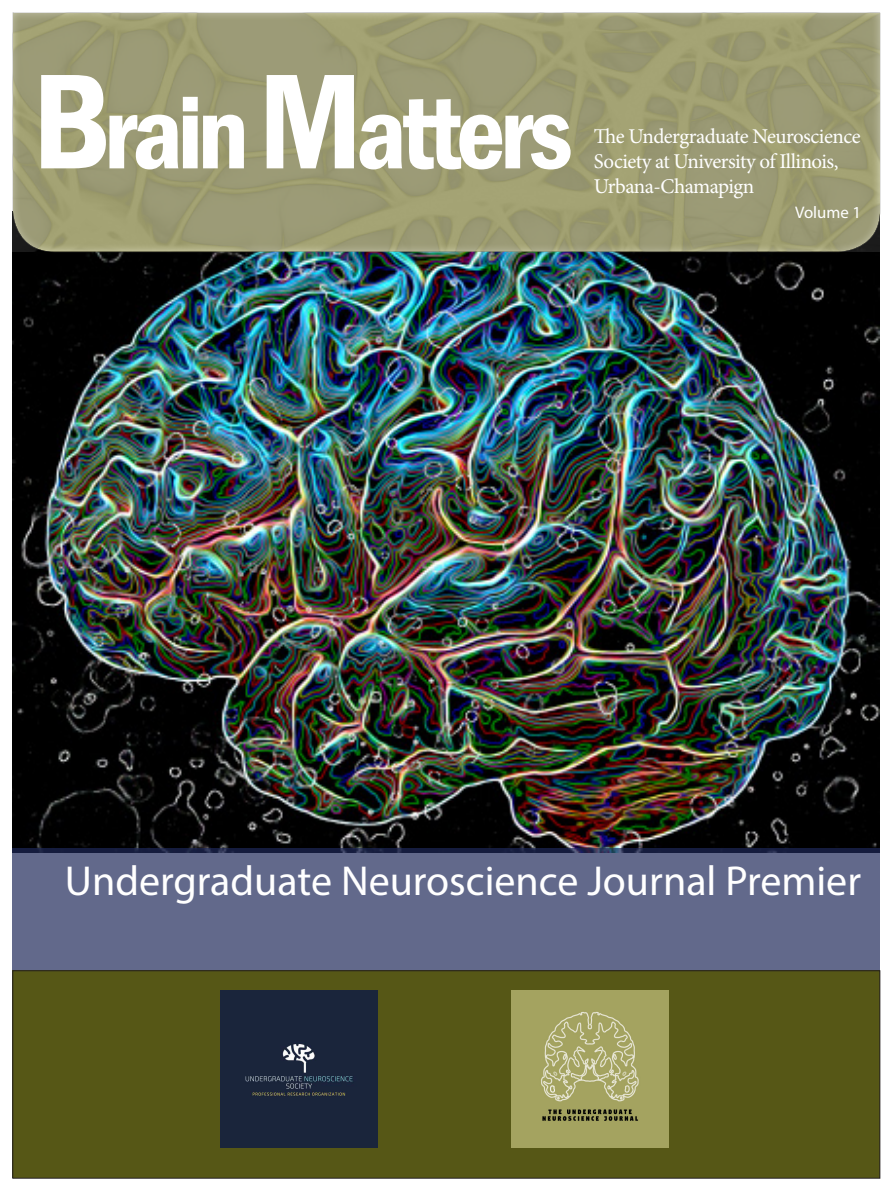
<style>
.page{position:relative;width:893px;height:1191px;background:#fff}
.page>*{position:absolute;margin:0;border:0;box-sizing:border-box;transform-origin:0 0}
.t1{font:600 condensed 106.75px "Franklin Gothic";letter-spacing:-.05em;color:#fff}
.t2{font:42px "Myriad Pro";color:#fff}
.t3{font:21px/25.2px "Minion Pro";letter-spacing:-.025em;color:#fff}
.t4{font:16.8px "Myriad Pro";color:#fff}
.s1{font-size:140px}
</style>
<div class="page">
<img style="left:13px;top:253px;width:867px;height:594px">
<img style="left:13px;top:13px;width:867px;height:239px">
<svg style="left:13px;top:847px;width:867px;height:123px;background:#565d7e"></svg>
<div style="left:25px;top:864px;width:836px;height:86px;background:#62698b"></div>
<div style="left:13px;top:970px;width:867px;height:208px;background:#565716"></div>
<div style="left:13px;top:970px;width:867px;height:208px;border:1px solid #231f20"></div>
<img style="left:511px;top:990px;width:157px;height:157px">
<div style="left:221px;top:990px;width:156px;height:157px;background:#1a253b"></div>
<p class="t1" style="left:32px;top:61px;width:542px"><span class="s1">B</span>rain <span class="s1">M</span>atters</p>
<p class="t3" style="left:594px;top:124px;width:268px">The Undergraduate Neuroscience<br>Society at University of Illinois,<br>Urbana-Chamapign</p>
<p class="t4" style="left:795px;top:202px;width:67px">Volume 1</p>
<p class="t2" style="left:65px;top:855px;width:798px">Undergraduate Neuroscience Journal Premier</p>
</div>
